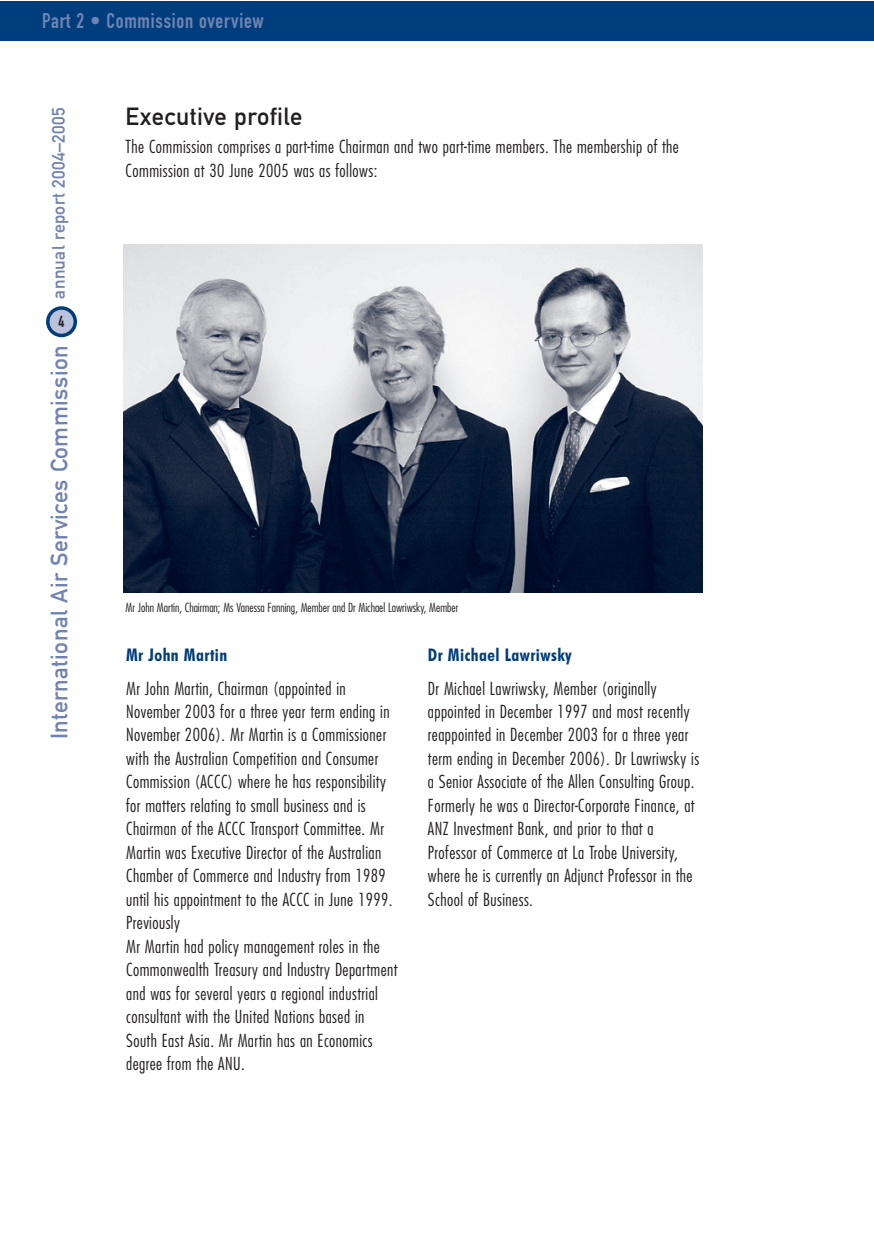
<style>
.page{position:relative;width:874px;height:1241px;background:#fff}
.page>*{position:absolute;margin:0;border:0;box-sizing:border-box;transform-origin:0 0}
.t1{font:24.5px "DIN Mittelschrift";letter-spacing:.02em;color:#231f20}
.t2{font:23.45px "DIN Mittelschrift";letter-spacing:.02em;color:#7183b2}
.t3{font:21px "DIN Engschrift";letter-spacing:.035em;color:#7183b2}
.t4{font:17.85px "DIN Mittelschrift";letter-spacing:.02em;color:#7183b2}
.t5{font:300 condensed 17.5px/23.4px "Futura";letter-spacing:.025em;color:#231f20}
.t6{font:700 condensed 17.5px "Futura BT";letter-spacing:.025em;color:#003d7d}
.t7{font:15.75px "DIN Engschrift";color:#231f20}
.t8{font:300 condensed 12.25px "Futura";color:#231f20}
</style>
<div class="page">
<svg style="left:46px;top:306px;width:31px;height:31px"></svg>
<div style="left:0;top:1px;width:873px;height:40px;background:#003d7d"></div>
<img style="left:124px;top:245px;width:578px;height:347px">
<p class="t3" style="left:42px;top:13px;width:223px">Part 2 • Commission overview</p>
<p class="t4" style="left:52px;top:298px;width:192px;rotate:-90deg">annual report 2004–2005</p>
<p class="t7" style="left:58px;top:315px;width:7px">4</p>
<h2 class="t2" style="left:51px;top:739px;width:395px;rotate:-90deg">International Air Services Commission</h2>
<h1 class="t1" style="left:126px;top:107px;width:178px">Executive profile</h1>
<p class="t5" style="left:126px;top:136px;width:554px">The Commission comprises a part-time Chairman and two part-time members. The membership of the<br>Commission at 30 June 2005 was as follows:</p>
<p class="t8" style="left:126px;top:601px;width:334px">Mr John Martin, Chairman; Ms Vanessa Fanning, Member and Dr Michael Lawriwsky, Member</p>
<p class="t6" style="left:126px;top:647px;width:103px">Mr John Martin</p>
<p class="t5" style="left:126px;top:677px;width:273px">Mr John Martin, Chairman (appointed in November 2003 for a three year term ending in November 2006). Mr Martin is a Commissioner with the Australian Competition and Consumer Commission (ACCC) where he has responsibility for matters relating to small business and is Chairman of the ACCC Transport Committee. Mr Martin was Executive Director of the Australian Chamber of Commerce and Industry from 1989 until his appointment to the ACCC in June 1999.<br>Previously<br>Mr Martin had policy management roles in the Commonwealth Treasury and Industry Department and was for several years a regional industrial consultant with the United Nations based in South East Asia. Mr Martin has an Economics degree from the ANU.</p>
<p class="t6" style="left:427px;top:647px;width:145px">Dr Michael Lawriwsky</p>
<p class="t5" style="left:427px;top:677px;width:273px">Dr Michael Lawriwsky, Member (originally appointed in December 1997 and most recently reappointed in December 2003 for a three year term ending in December 2006). Dr Lawriwsky is a Senior Associate of the Allen Consulting Group.<br>Formerly he was a Director-Corporate Finance, at ANZ Investment Bank, and prior to that a Professor of Commerce at La Trobe University, where he is currently an Adjunct Professor in the School of Business.</p>
</div>
